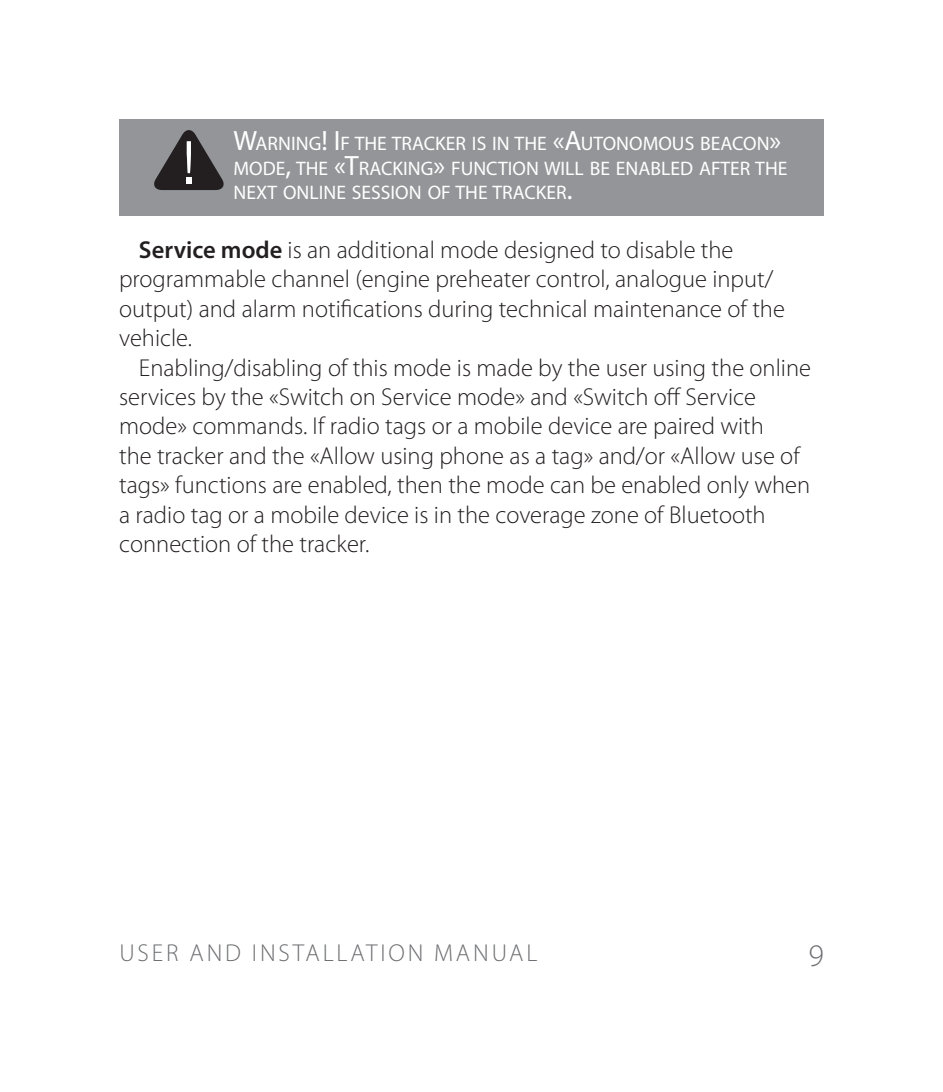
<style>
.page{position:relative;width:943px;height:1092px;background:#fff}
.page>*{position:absolute;margin:0;border:0;box-sizing:border-box;transform-origin:0 0}
.t1{font:300 31.5px "Myriad Pro";color:#6d6e71}
.t2{font:300 24.5px/29.4px "Myriad Pro";color:#231f20}
.t3{font:300 24.5px "Myriad Pro";letter-spacing:.12em;color:#6d6e71}
.t4{font:19.6px/24.5px "Myriad Pro";color:#fff}
.s1{font-size:28px}
.s2{font-weight:600}
</style>
<div class="page">
<div style="left:119px;top:119px;width:704px;height:97px;background:#939598"></div>
<svg style="left:154px;top:130px;width:70px;height:60px"></svg>
<p class="t4" style="left:233px;top:132px;width:555px"><span class="s1">W</span>ARNING<span class="s1">! I</span>F THE TRACKER IS IN THE <span class="s1">«A</span>UTONOMOUS BEACON<span class="s1">»<br></span>MODE<span class="s1">,</span> THE <span class="s1">«T</span>RACKING<span class="s1">»</span> FUNCTION WILL BE ENABLED AFTER THE<br>NEXT ONLINE SESSION OF THE TRACKER<span class="s1">.</span></p>
<p class="t2" style="left:119px;top:237px;width:667px;text-indent:20px"><span class="s2">Service mode</span> is an additional mode designed to disable the programmable channel (engine preheater control, analogue input/ output) and alarm notifications during technical maintenance of the vehicle.</p>
<p class="t2" style="left:119px;top:355px;width:693px;text-indent:20px">Enabling/disabling of this mode is made by the user using the online services by the «Switch on Service mode» and «Switch off Service mode» commands. If radio tags or a mobile device are paired with<br>the tracker and the «Allow using phone as a tag» and/or «Allow use of tags» functions are enabled, then the mode can be enabled only when a radio tag or a mobile device is in the coverage zone of Bluetooth connection of the tracker.</p>
<p class="t3" style="left:119px;top:938px;width:419px">USER AND INSTALLATION MANUAL</p>
<p class="t1" style="left:808px;top:943px;width:17px">9</p>
</div>
